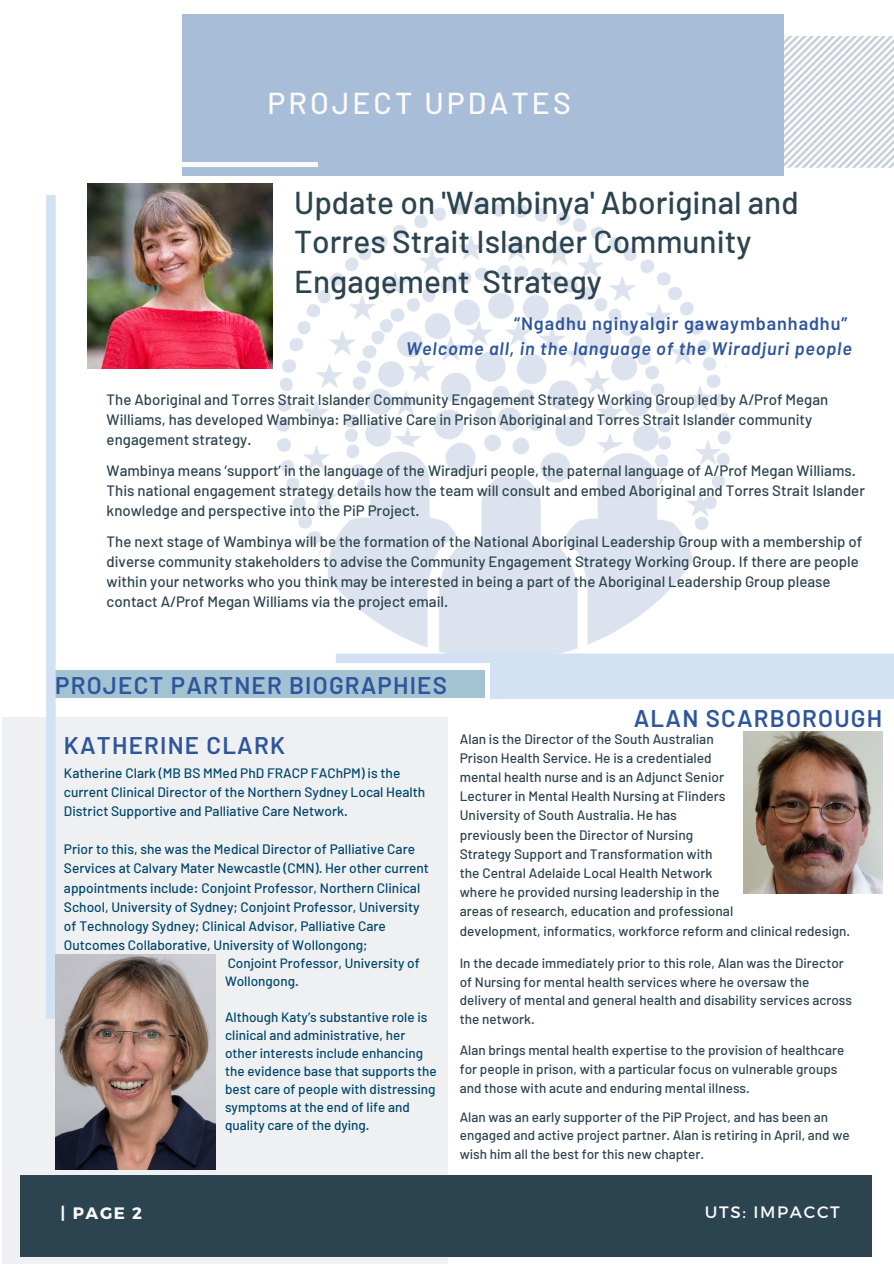
<style>
.page{position:relative;width:894px;height:1264px;background:#fff}
.page>*{position:absolute;margin:0;border:0;box-sizing:border-box;transform-origin:0 0}
.t1{font:500 31.65px/39.5px "Barlow";color:#2c4450}
.t2{font:500 30.15px "Barlow";letter-spacing:.1em;color:#fafafa}
.t3{font:600 24.15px "Barlow";letter-spacing:.05em;color:#2e569d}
.t4{font:italic 600 18.15px "Barlow";letter-spacing:.05em;color:#2e569d}
.t5{font:600 18.15px "Barlow";letter-spacing:.05em;color:#2e569d}
.t6{font:16.5px "Montserrat";letter-spacing:.1em;color:#fafafa}
.t7{font:700 16.5px "Montserrat";color:#fafafa}
.t8{font:500 15px/20.2px "Barlow";color:#2c4450}
.t9{font:500 13.65px/19.2px "Barlow";color:#00476b}
.t10{font:500 13.65px/19.2px "Barlow";color:#2c4450}
.t11{font:500 13.5px/18.8px "Barlow";color:#2c4450}
.t12{font:500 13.5px/18px "Barlow";color:#00476b}
</style>
<div class="page">
<img style="left:743px;top:731px;width:138px;height:162px">
<div style="left:3px;top:717px;width:445px;height:546px;background:#eff0f2"></div>
<div style="left:55px;top:670px;width:430px;height:28px;background:#a4c3d2"></div>
<div style="left:20px;top:1175px;width:851px;height:81px;background:#2c4450"></div>
<svg style="left:783px;top:36px;width:110px;height:132px"></svg>
<div style="left:182px;top:15px;width:601px;height:161px;background:#a8bdd8"></div>
<img style="left:203px;top:135px;width:609px;height:609px">
<div style="left:182px;top:162px;width:136px;height:5px;background:#fafafa"></div>
<img style="left:88px;top:184px;width:184px;height:184px">
<div style="left:490px;top:657px;width:403px;height:41px;background:#d3e1f4"></div>
<div style="left:46px;top:195px;width:10px;height:823px;background:#d3e1f4"></div>
<svg style="left:336px;top:653px;width:557px;height:10px"></svg>
<img style="left:55px;top:954px;width:160px;height:215px">
<p class="t2" style="left:267px;top:83px;width:305px">PROJECT UPDATES</p>
<p class="t1" style="left:294px;top:181px;width:506px">Update on 'Wambinya' Aboriginal and<br>Torres Strait Islander Community<br>Engagement Strategy</p>
<p class="t5" style="left:514px;top:312px;width:334px">“Ngadhu nginyalgir gawaymbanhadhu”</p>
<p class="t4" style="left:406px;top:337px;width:447px">Welcome all, in the language of the Wiradjuri people</p>
<p class="t8" style="left:107px;top:388px;width:723px">The Aboriginal and Torres Strait Islander Community Engagement Strategy Working Group led by A/Prof Megan<br>Williams, has developed Wambinya: Palliative Care in Prison Aboriginal and Torres Strait Islander community engagement strategy.</p>
<p class="t8" style="left:107px;top:459px;width:759px">Wambinya means ‘support’ in the language of the Wiradjuri people, the paternal language of A/Prof Megan Williams.<br>This national engagement strategy details how the team will consult and embed Aboriginal and Torres Strait Islander knowledge and perspective into the PiP Project.</p>
<p class="t8" style="left:107px;top:530px;width:757px">The next stage of Wambinya will be the formation of the National Aboriginal Leadership Group with a membership of diverse community stakeholders to advise the Community Engagement Strategy Working Group. If there are people within your networks who you think may be interested in being a part of the Aboriginal Leadership Group please contact A/Prof Megan Williams via the project email.</p>
<p class="t3" style="left:55px;top:670px;width:393px">PROJECT PARTNER BIOGRAPHIES</p>
<p class="t3" style="left:64px;top:730px;width:222px">KATHERINE CLARK</p>
<p class="t9" style="left:64px;top:762px;width:363px">Katherine Clark (MB BS MMed PhD FRACP FAChPM) is the current Clinical Director of the Northern Sydney Local Health<br>District Supportive and Palliative Care Network.</p>
<p class="t9" style="left:64px;top:839px;width:366px">Prior to this, she was the Medical Director of Palliative Care Services at Calvary Mater Newcastle (CMN). Her other current appointments include: Conjoint Professor, Northern Clinical School, University of Sydney; Conjoint Professor, University of Technology Sydney; Clinical Advisor, Palliative Care Outcomes Collaborative, University of Wollongong;</p>
<p class="t12" style="left:225px;top:953px;width:196px">Conjoint Professor, University of<br>Wollongong.</p>
<p class="t12" style="left:225px;top:1007px;width:213px">Although Katy’s substantive role is clinical and administrative, her other interests include enhancing the evidence base that supports the best care of people with distressing symptoms at the end of life and quality care of the dying.</p>
<p class="t3" style="left:633px;top:702px;width:250px">ALAN SCARBOROUGH</p>
<p class="t10" style="left:459px;top:728px;width:275px">Alan is the Director of the South Australian Prison Health Service. He is a credentialed mental health nurse and is an Adjunct Senior Lecturer in Mental Health Nursing at Flinders University of South Australia. He has previously been the Director of Nursing Strategy Support and Transformation with the Central Adelaide Local Health Network where he provided nursing leadership in the areas of research, education and professional</p>
<p class="t11" style="left:459px;top:921px;width:392px">development, informatics, workforce reform and clinical redesign.</p>
<p class="t11" style="left:459px;top:953px;width:394px">In the decade immediately prior to this role, Alan was the Director of Nursing for mental health services where he oversaw the delivery of mental and general health and disability services across the network.</p>
<p class="t11" style="left:459px;top:1040px;width:386px">Alan brings mental health expertise to the provision of healthcare for people in prison, with a particular focus on vulnerable groups and those with acute and enduring mental illness.</p>
<p class="t11" style="left:459px;top:1106px;width:391px">Alan was an early supporter of the PiP Project, and has been an engaged and active project partner. Alan is retiring in April, and we wish him all the best for this new chapter.</p>
<p class="t7" style="left:61px;top:1201px;width:83px">| PAGE 2</p>
<p class="t6" style="left:704px;top:1201px;width:136px">UTS: IMPACCT</p>
</div>
